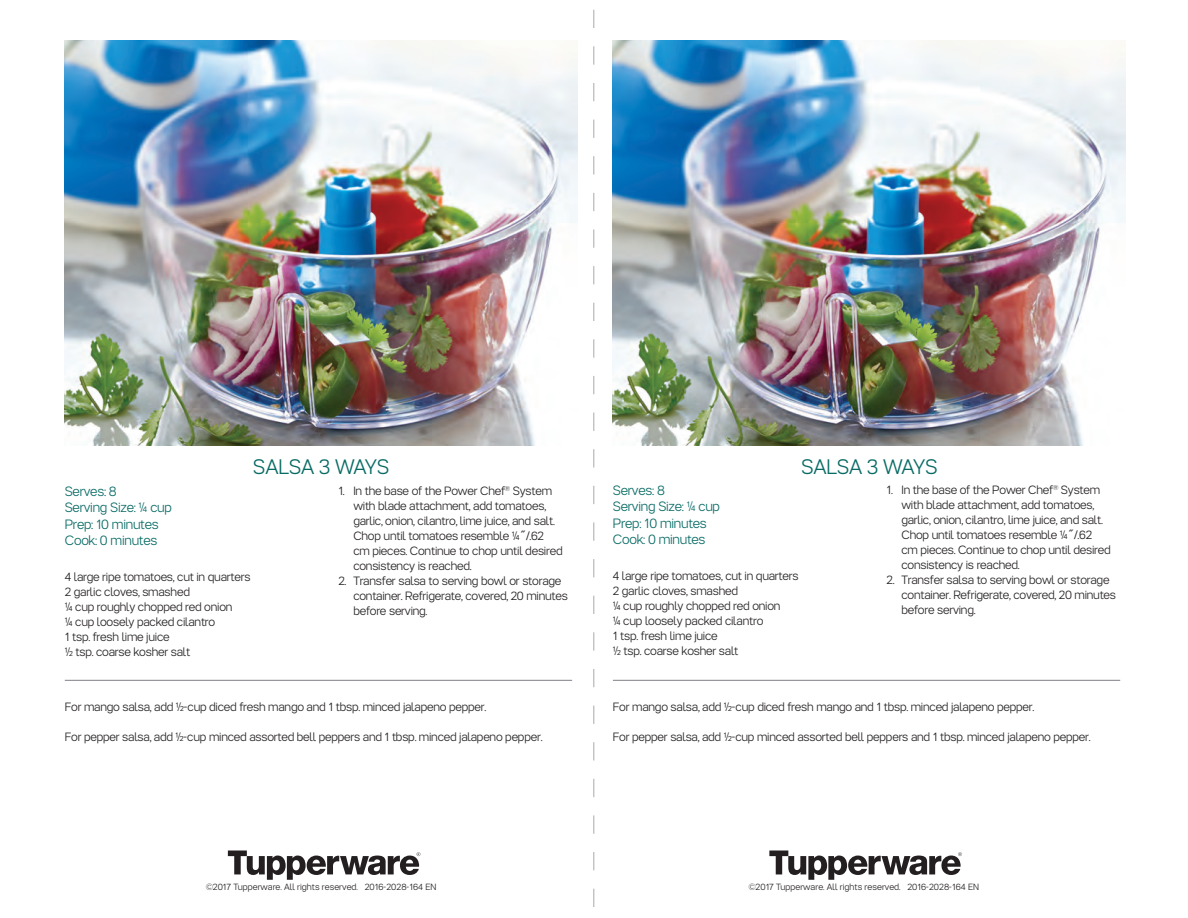
<style>
.page{position:relative;width:1188px;height:918px;background:#fff}
.page>*{position:absolute;margin:0;border:0;box-sizing:border-box;transform-origin:0 0}
.recipe_body_copy{font:300 21px "Tupper PRO";letter-spacing:-.01em;color:#096b65}
.recipe_body_copy-2{font:300 13.5px "Tupper PRO";letter-spacing:-.02em;color:#096b65}
.recipe_body_copy-3{font:300 12px/15px "Tupper PRO";letter-spacing:-.02em;color:#231f20}
.t1{font:300 9px "Tupper PRO";color:#231f20}
.s1{font-family:"Century Gothic";font-weight:400}
</style>
<div class="page">
<img style="left:65px;top:40px;width:513px;height:406px">
<hr style="left:65px;top:680px;width:507px;height:1px;background:#808285">
<img style="left:613px;top:40px;width:513px;height:406px">
<hr style="left:613px;top:680px;width:507px;height:1px;background:#808285">
<svg style="left:228px;top:850px;width:192px;height:30px"></svg>
<svg style="left:769px;top:850px;width:193px;height:30px"></svg>
<svg style="left:594px;top:10px;width:1px;height:897px"></svg>
<p class="recipe_body_copy" style="left:253px;top:450px;width:138px">SALSA 3 WAYS</p>
<p class="recipe_body_copy-2" style="left:65px;top:480px;width:53px">Serves: 8</p>
<p class="recipe_body_copy-2" style="left:65px;top:497px;width:109px">Serving Size: ¼ cup</p>
<p class="recipe_body_copy-2" style="left:65px;top:513px;width:95px">Prep: 10 minutes</p>
<p class="recipe_body_copy-2" style="left:65px;top:530px;width:94px">Cook: 0 minutes</p>
<p class="recipe_body_copy-3" style="left:65px;top:568px;width:187px">4 large ripe tomatoes, cut in quarters</p>
<p class="recipe_body_copy-3" style="left:65px;top:583px;width:127px">2 garlic cloves, smashed</p>
<p class="recipe_body_copy-3" style="left:65px;top:598px;width:169px">¼ cup roughly chopped red onion</p>
<p class="recipe_body_copy-3" style="left:65px;top:613px;width:152px">¼ cup loosely packed cilantro</p>
<p class="recipe_body_copy-3" style="left:65px;top:628px;width:106px">1 tsp. fresh lime juice</p>
<p class="recipe_body_copy-3" style="left:65px;top:643px;width:127px">½ tsp. coarse kosher salt</p>
<p class="recipe_body_copy-3" style="left:353px;top:482px;width:211px;text-indent:-15px">1. In the base of the Power Chef<sup>®</sup> System with blade attachment, add tomatoes, garlic, onion, cilantro, lime juice, and salt.<br>Chop until tomatoes resemble ¼<span class="s1">˝</span>/.62 cm pieces. Continue to chop until desired consistency is reached.</p>
<p class="recipe_body_copy-3" style="left:353px;top:572px;width:216px;text-indent:-15px">2. Transfer salsa to serving bowl or storage container. Refrigerate, covered, 20 minutes before serving.</p>
<p class="recipe_body_copy-3" style="left:65px;top:698px;width:423px">For mango salsa, add ½-cup diced fresh mango and 1 tbsp. minced jalapeno pepper.</p>
<p class="recipe_body_copy-3" style="left:65px;top:728px;width:479px">For pepper salsa, add ½-cup minced assorted bell peppers and 1 tbsp. minced jalapeno pepper.</p>
<p class="recipe_body_copy" style="left:801px;top:450px;width:138px">SALSA 3 WAYS</p>
<p class="recipe_body_copy-2" style="left:613px;top:479px;width:53px">Serves: 8</p>
<p class="recipe_body_copy-2" style="left:613px;top:496px;width:109px">Serving Size: ¼ cup</p>
<p class="recipe_body_copy-2" style="left:613px;top:512px;width:95px">Prep: 10 minutes</p>
<p class="recipe_body_copy-2" style="left:613px;top:529px;width:94px">Cook: 0 minutes</p>
<p class="recipe_body_copy-3" style="left:613px;top:567px;width:187px">4 large ripe tomatoes, cut in quarters</p>
<p class="recipe_body_copy-3" style="left:613px;top:582px;width:127px">2 garlic cloves, smashed</p>
<p class="recipe_body_copy-3" style="left:613px;top:597px;width:169px">¼ cup roughly chopped red onion</p>
<p class="recipe_body_copy-3" style="left:613px;top:612px;width:152px">¼ cup loosely packed cilantro</p>
<p class="recipe_body_copy-3" style="left:613px;top:627px;width:106px">1 tsp. fresh lime juice</p>
<p class="recipe_body_copy-3" style="left:613px;top:642px;width:127px">½ tsp. coarse kosher salt</p>
<p class="recipe_body_copy-3" style="left:901px;top:481px;width:211px;text-indent:-15px">1. In the base of the Power Chef<sup>®</sup> System with blade attachment, add tomatoes, garlic, onion, cilantro, lime juice, and salt.<br>Chop until tomatoes resemble ¼<span class="s1">˝</span>/.62 cm pieces. Continue to chop until desired consistency is reached.</p>
<p class="recipe_body_copy-3" style="left:901px;top:571px;width:216px;text-indent:-15px">2. Transfer salsa to serving bowl or storage container. Refrigerate, covered, 20 minutes before serving.</p>
<p class="recipe_body_copy-3" style="left:613px;top:698px;width:423px">For mango salsa, add ½-cup diced fresh mango and 1 tbsp. minced jalapeno pepper.</p>
<p class="recipe_body_copy-3" style="left:613px;top:728px;width:479px">For pepper salsa, add ½-cup minced assorted bell peppers and 1 tbsp. minced jalapeno pepper.</p>
<p class="t1" style="left:206px;top:880px;width:232px">©2017 Tupperware. All rights reserved. 2016-2028-164 EN</p>
<p class="t1" style="left:749px;top:880px;width:232px">©2017 Tupperware. All rights reserved. 2016-2028-164 EN</p>
</div>
